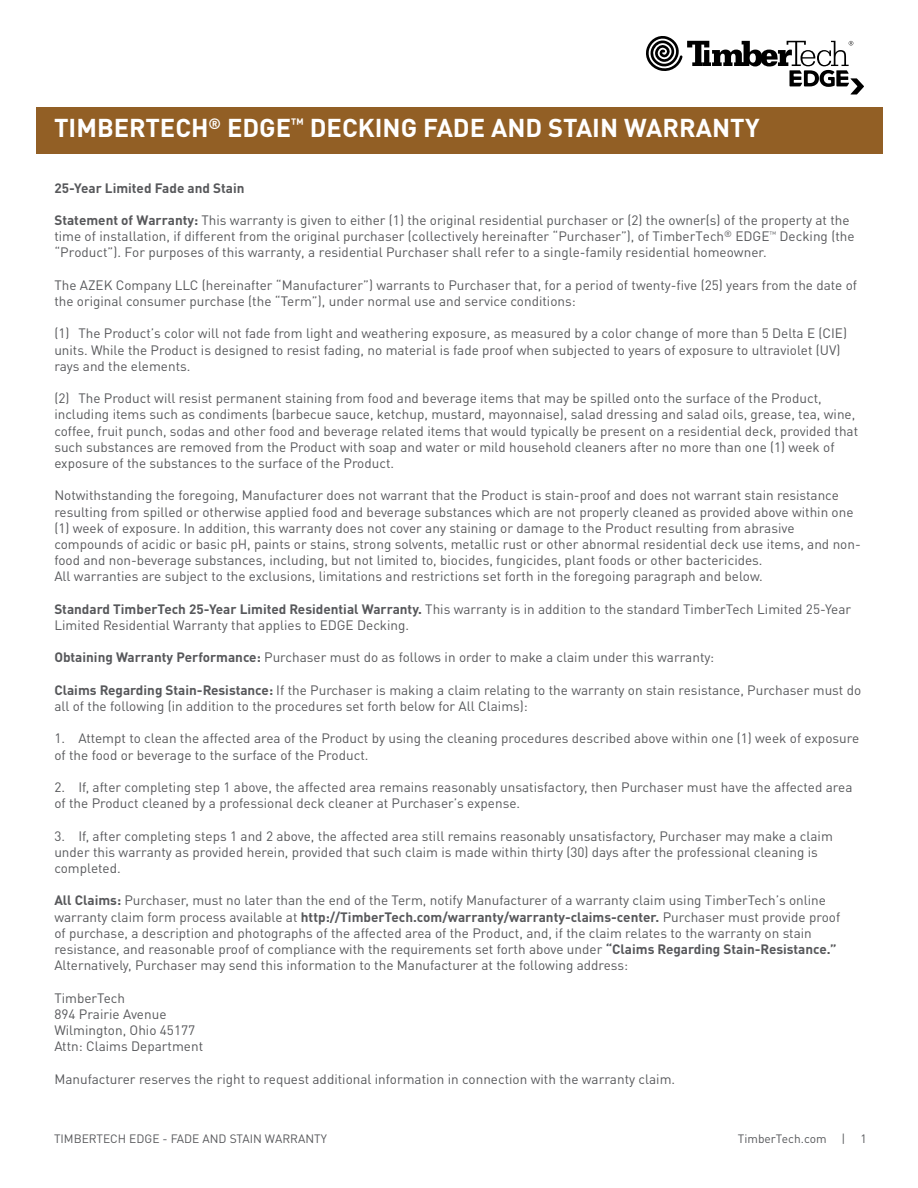
<style>
.page{position:relative;width:918px;height:1188px;background:#fff}
.page>*{position:absolute;margin:0;border:0;box-sizing:border-box;transform-origin:0 0}
.t1{font:700 25.5px "DINOT";color:#fff}
.t2{font:13.5px/16.2px "DINOT";color:#57585b}
.t3{font:700 13.5px "DINOT";color:#57585b}
.t4{font:12px "DINOT";color:#57585b}
.s1{font-weight:700}
</style>
<div class="page">
<div style="left:36px;top:107px;width:846px;height:46px;background:#925f25"></div>
<svg style="left:646px;top:36px;width:218px;height:58px"></svg>
<h1 class="t1" style="left:54px;top:113px;width:707px">TIMBERTECH<sup>®</sup> EDGE<sup>™</sup> DECKING FADE AND STAIN WARRANTY</h1>
<p class="t3" style="left:54px;top:180px;width:192px">25-Year Limited Fade and Stain</p>
<p class="t2" style="left:54px;top:213px;width:802px"><span class="s1">Statement of Warranty:</span> This warranty is given to either (1) the original residential purchaser or (2) the owner(s) of the property at the time of installation, if different from the original purchaser (collectively hereinafter “Purchaser”), of TimberTech<sup>®</sup> EDGE<sup>™</sup> Decking (the “Product”). For purposes of this warranty, a residential Purchaser shall refer to a single-family residential homeowner.</p>
<p class="t2" style="left:54px;top:278px;width:804px">The AZEK Company LLC (hereinafter “Manufacturer”) warrants to Purchaser that, for a period of twenty-five (25) years from the date of the original consumer purchase (the “Term”), under normal use and service conditions:</p>
<p class="t2" style="left:54px;top:326px;width:794px">(1) The Product’s color will not fade from light and weathering exposure, as measured by a color change of more than 5 Delta E (CIE) units. While the Product is designed to resist fading, no material is fade proof when subjected to years of exposure to ultraviolet (UV) rays and the elements.</p>
<p class="t2" style="left:54px;top:391px;width:805px">(2) The Product will resist permanent staining from food and beverage items that may be spilled onto the surface of the Product, including items such as condiments (barbecue sauce, ketchup, mustard, mayonnaise), salad dressing and salad oils, grease, tea, wine, coffee, fruit punch, sodas and other food and beverage related items that would typically be present on a residential deck, provided that such substances are removed from the Product with soap and water or mild household cleaners after no more than one (1) week of exposure of the substances to the surface of the Product.</p>
<p class="t2" style="left:54px;top:488px;width:808px">Notwithstanding the foregoing, Manufacturer does not warrant that the Product is stain-proof and does not warrant stain resistance resulting from spilled or otherwise applied food and beverage substances which are not properly cleaned as provided above within one (1) week of exposure. In addition, this warranty does not cover any staining or damage to the Product resulting from abrasive compounds of acidic or basic pH, paints or stains, strong solvents, metallic rust or other abnormal residential deck use items, and non&shy;food and non-beverage substances, including, but not limited to, biocides, fungicides, plant foods or other bactericides.<br>All warranties are subject to the exclusions, limitations and restrictions set forth in the foregoing paragraph and below.</p>
<p class="t2" style="left:54px;top:602px;width:798px"><span class="s1">Standard TimberTech 25-Year Limited Residential Warranty.</span> This warranty is in addition to the standard TimberTech Limited 25-Year<br>Limited Residential Warranty that applies to EDGE Decking.</p>
<p class="t2" style="left:54px;top:650px;width:661px"><span class="s1">Obtaining Warranty Performance:</span> Purchaser must do as follows in order to make a claim under this warranty:</p>
<p class="t2" style="left:54px;top:683px;width:808px"><span class="s1">Claims Regarding Stain-Resistance:</span> If the Purchaser is making a claim relating to the warranty on stain resistance, Purchaser must do all of the following (in addition to the procedures set forth below for All Claims):</p>
<p class="t2" style="left:54px;top:731px;width:806px">1. Attempt to clean the affected area of the Product by using the cleaning procedures described above within one (1) week of exposure of the food or beverage to the surface of the Product.</p>
<p class="t2" style="left:54px;top:780px;width:800px">2. If, after completing step 1 above, the affected area remains reasonably unsatisfactory, then Purchaser must have the affected area of the Product cleaned by a professional deck cleaner at Purchaser’s expense.</p>
<p class="t2" style="left:54px;top:829px;width:780px">3. If, after completing steps 1 and 2 above, the affected area still remains reasonably unsatisfactory, Purchaser may make a claim under this warranty as provided herein, provided that such claim is made within thirty (30) days after the professional cleaning is completed.</p>
<p class="t2" style="left:54px;top:893px;width:787px"><span class="s1">All Claims:</span> Purchaser, must no later than the end of the Term, notify Manufacturer of a warranty claim using TimberTech’s online warranty claim form process available at <span class="s1">http://TimberTech.com/warranty/warranty-claims-center.</span> Purchaser must provide proof of purchase, a description and photographs of the affected area of the Product, and, if the claim relates to the warranty on stain resistance, and reasonable proof of compliance with the requirements set forth above under <span class="s1">“Claims Regarding Stain-Resistance.” </span>Alternatively, Purchaser may send this information to the Manufacturer at the following address:</p>
<p class="t2" style="left:54px;top:991px;width:150px">TimberTech<br>894 Prairie Avenue<br>Wilmington, Ohio 45177<br>Attn: Claims Department</p>
<p class="t2" style="left:54px;top:1072px;width:622px">Manufacturer reserves the right to request additional information in connection with the warranty claim.</p>
<p class="t4" style="left:54px;top:1133px;width:275px">TIMBERTECH EDGE - FADE AND STAIN WARRANTY</p>
<p class="t4" style="left:738px;top:1133px;width:130px">TimberTech.com | 1</p>
</div>
